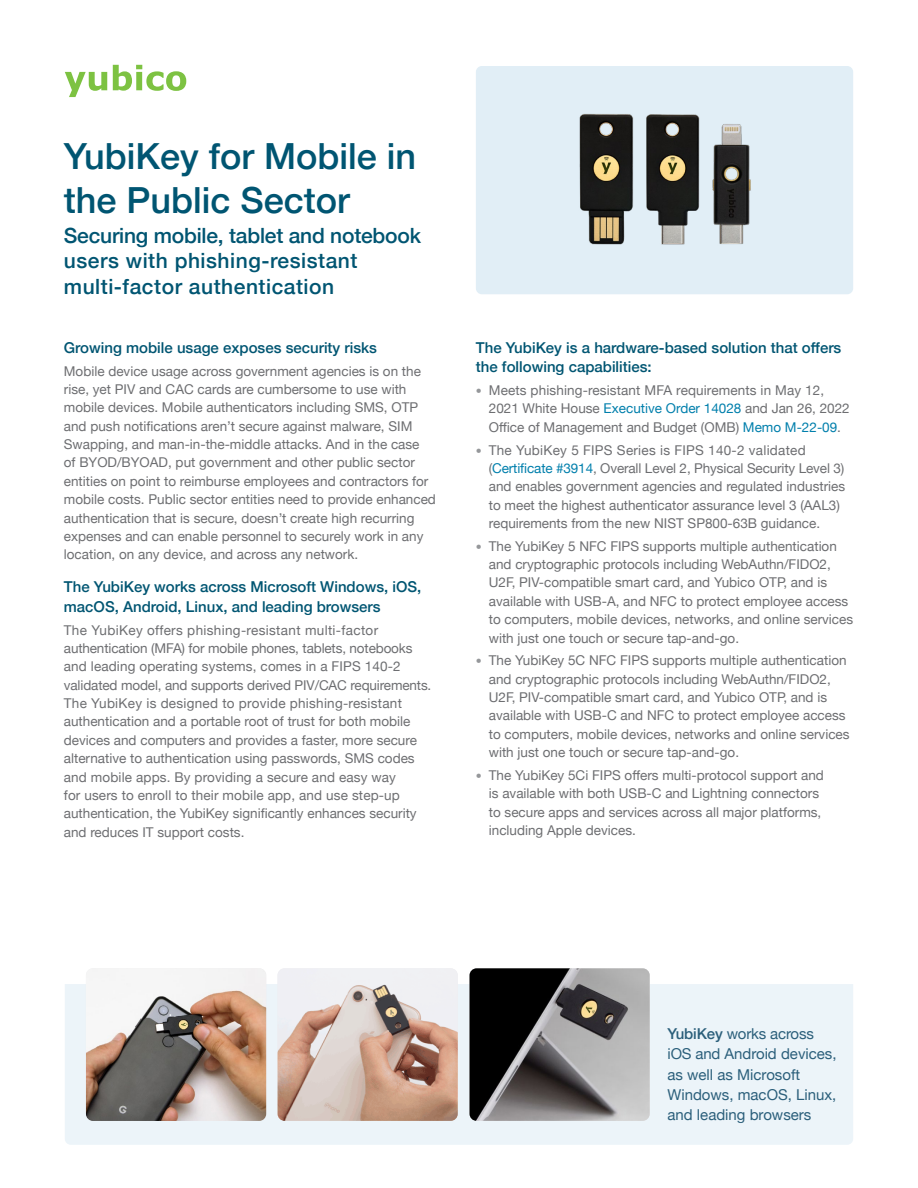
<style>
.page{position:relative;width:918px;height:1188px;background:#fff}
.page>*{position:absolute;margin:0;border:0;box-sizing:border-box;transform-origin:0 0}
.t1{font:500 36px/43.8px "Helvetica Neue";color:#005572}
.t2{font:500 21px/25.5px "Helvetica Neue";letter-spacing:.025em;color:#005572}
.t3{font:500 15px/19.5px "Helvetica Neue";color:#005572}
.t4{font:15px/20.2px "Helvetica Neue";color:#2b5f7b}
.t5{font:13.5px/18.3px "Helvetica Neue";color:#6d6e71}
.s1{font-weight:100;font-size:12px;color:#95979a}
.s2{color:#007fac}
.s3{font-weight:500}
</style>
<div class="page">
<div style="left:476px;top:66px;width:377px;height:228px;background:#e1eef6;border-radius:6px"></div>
<img style="left:579px;top:114px;width:172px;height:131px">
<div style="left:65px;top:984px;width:788px;height:161px;background:#ecf4f9"></div>
<img style="left:278px;top:968px;width:180px;height:153px">
<img style="left:470px;top:968px;width:180px;height:153px">
<img style="left:86px;top:968px;width:180px;height:153px">
<svg style="left:65px;top:72px;width:42px;height:25px"></svg>
<svg style="left:113px;top:65px;width:73px;height:26px"></svg>
<h1 class="t1" style="left:64px;top:131px;width:354px">YubiKey for Mobile in the Public Sector</h1>
<h2 class="t2" style="left:64px;top:221px;width:359px">Securing mobile, tablet and notebook users with phishing-resistant multi-factor authentication</h2>
<p class="t3" style="left:64px;top:337px;width:315px">Growing mobile usage exposes security risks</p>
<p class="t5" style="left:64px;top:362px;width:374px">Mobile device usage across government agencies is on the rise, yet PIV and CAC cards are cumbersome to use with mobile devices. Mobile authenticators including SMS, OTP and push notifications aren’t secure against malware, SIM Swapping, and man-in-the-middle attacks. And in the case<br>of BYOD/BYOAD, put government and other public sector entities on point to reimburse employees and contractors for mobile costs. Public sector entities need to provide enhanced authentication that is secure, doesn’t create high recurring expenses and can enable personnel to securely work in any location, on any device, and across any network.</p>
<p class="t3" style="left:64px;top:576px;width:359px">The YubiKey works across Microsoft Windows, iOS, macOS, Android, Linux, and leading browsers</p>
<p class="t5" style="left:64px;top:621px;width:369px">The YubiKey offers phishing-resistant multi-factor authentication (MFA) for mobile phones, tablets, notebooks and leading operating systems, comes in a FIPS 140-2 validated model, and supports derived PIV/CAC requirements.<br>The YubiKey is designed to provide phishing-resistant authentication and a portable root of trust for both mobile devices and computers and provides a faster, more secure alternative to authentication using passwords, SMS codes and mobile apps. By providing a secure and easy way<br>for users to enroll to their mobile app, and use step-up authentication, the YubiKey significantly enhances security and reduces IT support costs.</p>
<p class="t3" style="left:476px;top:337px;width:367px">The YubiKey is a hardware-based solution that offers the following capabilities:</p>
<p class="t5" style="left:489px;top:382px;width:362px;text-indent:-13px"><span class="s1">•</span> Meets phishing-resistant MFA requirements in May 12,<br>2021 White House <span class="s2">Executive Order 14028</span> and Jan 26, 2022<br>Office of Management and Budget (OMB) <span class="s2">Memo M-22-09</span>.</p>
<p class="t5" style="left:489px;top:441px;width:358px;text-indent:-13px"><span class="s1">•</span> The YubiKey 5 FIPS Series is FIPS 140-2 validated (<span class="s2">Certificate #3914</span>, Overall Level 2, Physical Security Level 3) and enables government agencies and regulated industries to meet the highest authenticator assurance level 3 (AAL3) requirements from the new NIST SP800-63B guidance.</p>
<p class="t5" style="left:489px;top:538px;width:366px;text-indent:-13px"><span class="s1">•</span> The YubiKey 5 NFC FIPS supports multiple authentication and cryptographic protocols including WebAuthn/FIDO2, U2F, PIV-compatible smart card, and Yubico OTP, and is available with USB-A, and NFC to protect employee access to computers, mobile devices, networks, and online services with just one touch or secure tap-and-go.</p>
<p class="t5" style="left:489px;top:652px;width:362px;text-indent:-13px"><span class="s1">•</span> The YubiKey 5C NFC FIPS supports multiple authentication and cryptographic protocols including WebAuthn/FIDO2, U2F, PIV-compatible smart card, and Yubico OTP, and is available with USB-C and NFC to protect employee access to computers, mobile devices, networks and online services with just one touch or secure tap-and-go.</p>
<p class="t5" style="left:489px;top:767px;width:337px;text-indent:-13px"><span class="s1">•</span> The YubiKey 5Ci FIPS offers multi-protocol support and is available with both USB-C and Lightning connectors to secure apps and services across all major platforms, including Apple devices.</p>
<p class="t4" style="left:668px;top:1025px;width:171px"><span class="s3">YubiKey</span> works across iOS and Android devices, as well as Microsoft<br>Windows, macOS, Linux, and leading browsers</p>
</div>
